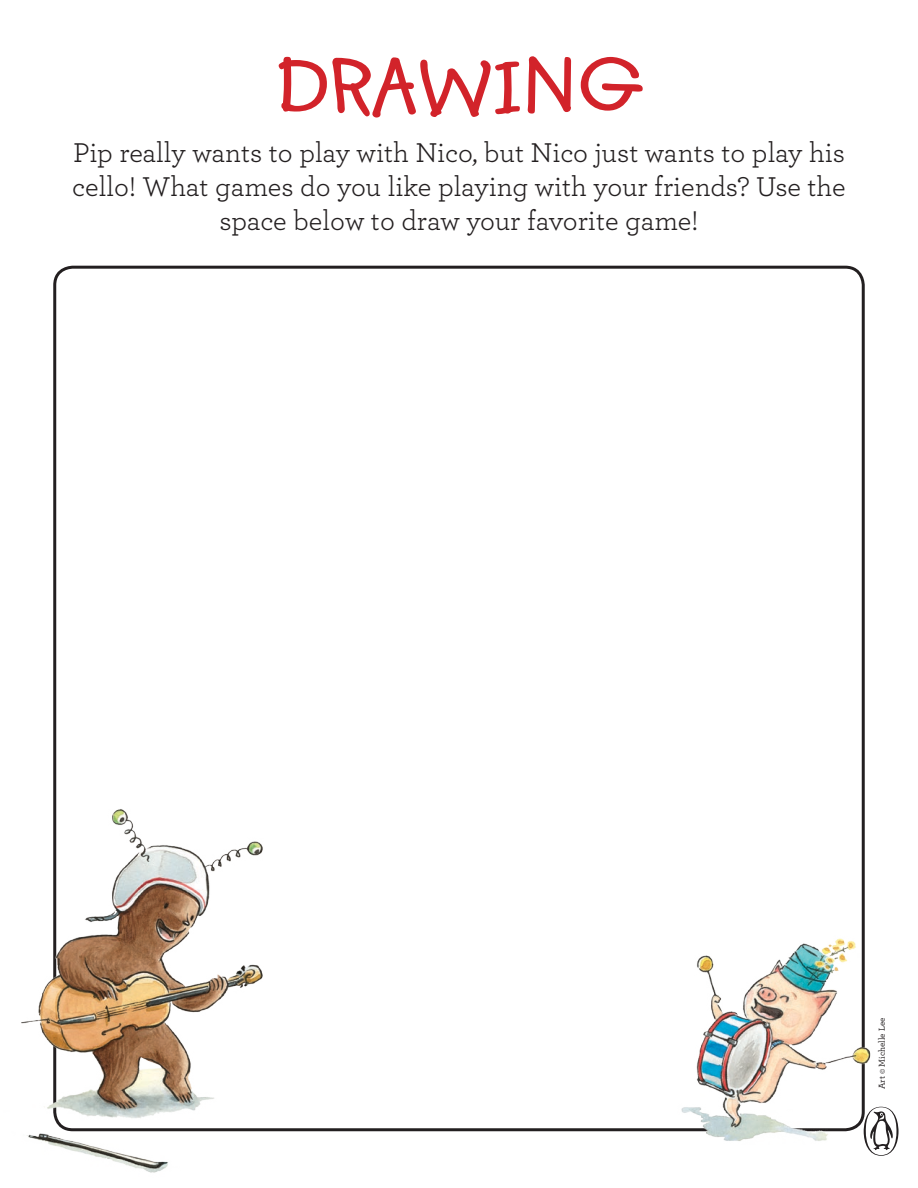
<style>
.page{position:relative;width:918px;height:1188px;background:#fff}
.page>*{position:absolute;margin:0;border:0;box-sizing:border-box;transform-origin:0 0}
.t1{font:700 88.5px "Kidprint MT Std";color:#d2232a}
.instructions{font:28.5px/34.2px "Archer";color:#231f20;text-align:center}
.t2{font:500 9px "Archer";color:#231f20}
</style>
<div class="page">
<img style="left:656px;top:927px;width:228px;height:214px">
<img style="left:21px;top:774px;width:273px;height:399px">
<svg style="left:864px;top:1107px;width:35px;height:49px"></svg>
<p class="t1" style="left:277px;top:38px;width:366px">DRAWING</p>
<p class="instructions" style="left:72px;top:134px;width:775px">Pip really wants to play with Nico, but Nico just wants to play his cello! What games do you like playing with your friends? Use the space below to draw your favorite game!</p>
<p class="t2" style="left:875px;top:1089px;width:73px;rotate:-90deg">Art © Michelle Lee</p>
</div>
